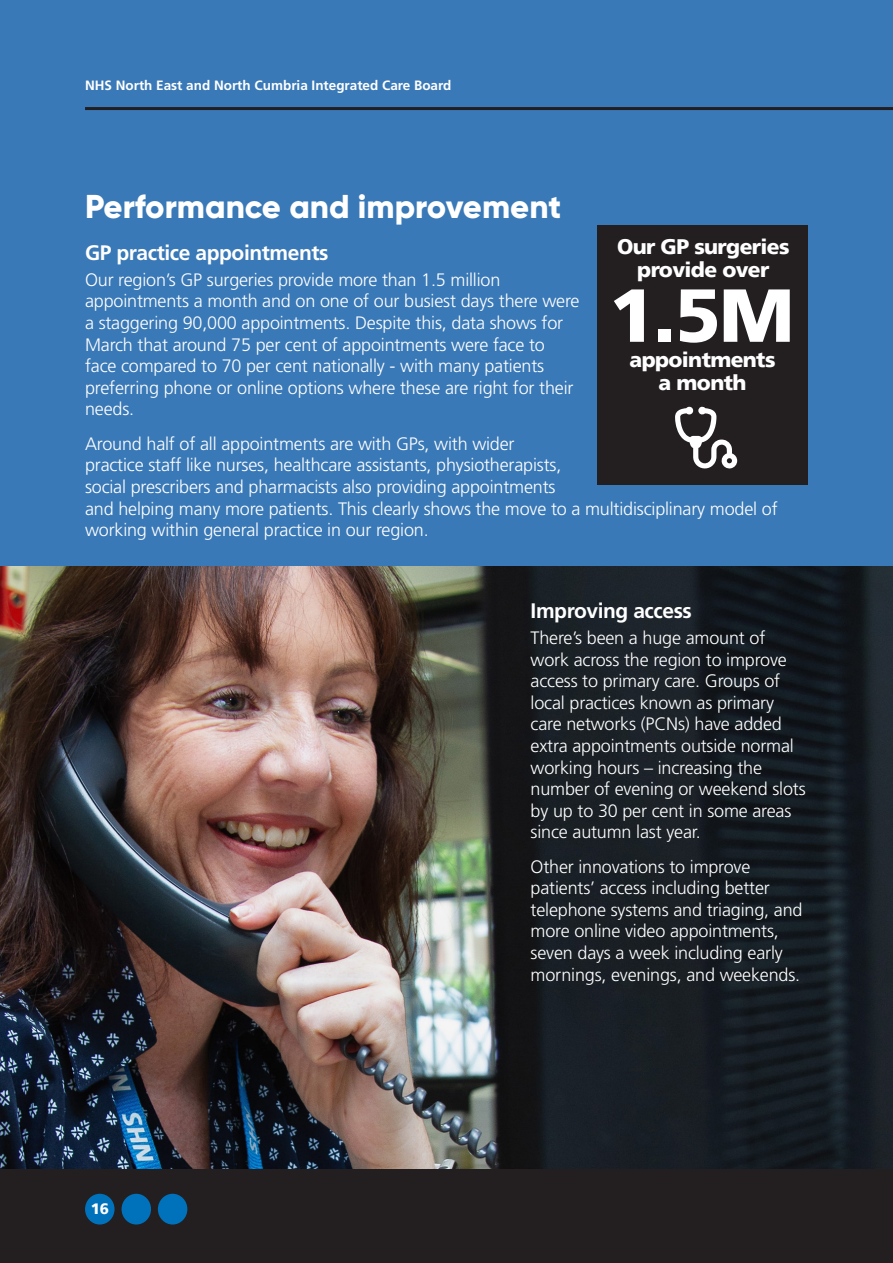
<style>
.page{position:relative;width:893px;height:1263px;background:#fff}
.page>*{position:absolute;margin:0;border:0;box-sizing:border-box;transform-origin:0 0}
.t1{font:900 75px "Frutiger LT Pro";color:#fff}
.Headers{font:800 33px "Gilroy";color:#fff}
.t2{font:900 21px/22.5px "Frutiger LT Pro";letter-spacing:-.03em;color:#fff;text-align:center}
.Sub_heads{font:700 21px "Frutiger";letter-spacing:-.02em;color:#fff}
.t3{font:300 18px/21.6px "Frutiger";letter-spacing:-.01em;color:#fff}
.t4{font:900 15px "Frutiger LT Pro";color:#fff}
.t5{font:700 13.5px "Frutiger";color:#fff}
</style>
<div class="page">
<div style="left:0;top:0;width:893px;height:1169px;background:#3a79b7"></div>
<img style="left:0;top:567px;width:893px;height:602px">
<div style="left:0;top:1169px;width:893px;height:94px;background:#231f20"></div>
<hr style="left:85px;top:107px;width:808px;height:3px;background:#231f20">
<div style="left:85px;top:1194px;width:30px;height:30px;background:#0071bb;border-radius:50%"></div>
<div style="left:122px;top:1194px;width:29px;height:30px;background:#0071bb;border-radius:50%"></div>
<div style="left:158px;top:1194px;width:29px;height:30px;background:#0071bb;border-radius:50%"></div>
<div style="left:597px;top:225px;width:211px;height:260px;background:#231f20"></div>
<svg style="left:675px;top:406px;width:62px;height:63px"></svg>
<p class="t5" style="left:85px;top:78px;width:368px">NHS North East and North Cumbria Integrated Care Board</p>
<p class="Headers" style="left:85px;top:185px;width:478px">Performance and improvement</p>
<p class="Sub_heads" style="left:85px;top:240px;width:245px">GP practice appointments</p>
<p class="t3" style="left:85px;top:269px;width:496px">Our region’s GP surgeries provide more than 1.5 million appointments a month and on one of our busiest days there were a staggering 90,000 appointments. Despite this, data shows for March that around 75 per cent of appointments were face to face compared to 70 per cent nationally - with many patients preferring phone or online options where these are right for their needs.</p>
<p class="t3" style="left:85px;top:433px;width:694px">Around half of all appointments are with GPs, with wider<br>practice staff like nurses, healthcare assistants, physiotherapists,<br>social prescribers and pharmacists also providing appointments<br>and helping many more patients. This clearly shows the move to a multidisciplinary model of working within general practice in our region.</p>
<p class="t2" style="left:617px;top:235px;width:174px">Our GP surgeries provide over</p>
<p class="t1" style="left:609px;top:270px;width:187px">1.5M</p>
<p class="t2" style="left:629px;top:349px;width:147px">appointments a month</p>
<p class="t4" style="left:91px;top:1199px;width:19px">16</p>
<p class="Sub_heads" style="left:531px;top:598px;width:163px">Improving access</p>
<p class="t3" style="left:531px;top:627px;width:277px">There’s been a huge amount of work across the region to improve access to primary care. Groups of local practices known as primary care networks (PCNs) have added extra appointments outside normal working hours – increasing the number of evening or weekend slots by up to 30 per cent in some areas since autumn last year.</p>
<p class="t3" style="left:531px;top:856px;width:273px">Other innovations to improve patients’ access including better telephone systems and triaging, and more online video appointments, seven days a week including early mornings, evenings, and weekends.</p>
</div>
